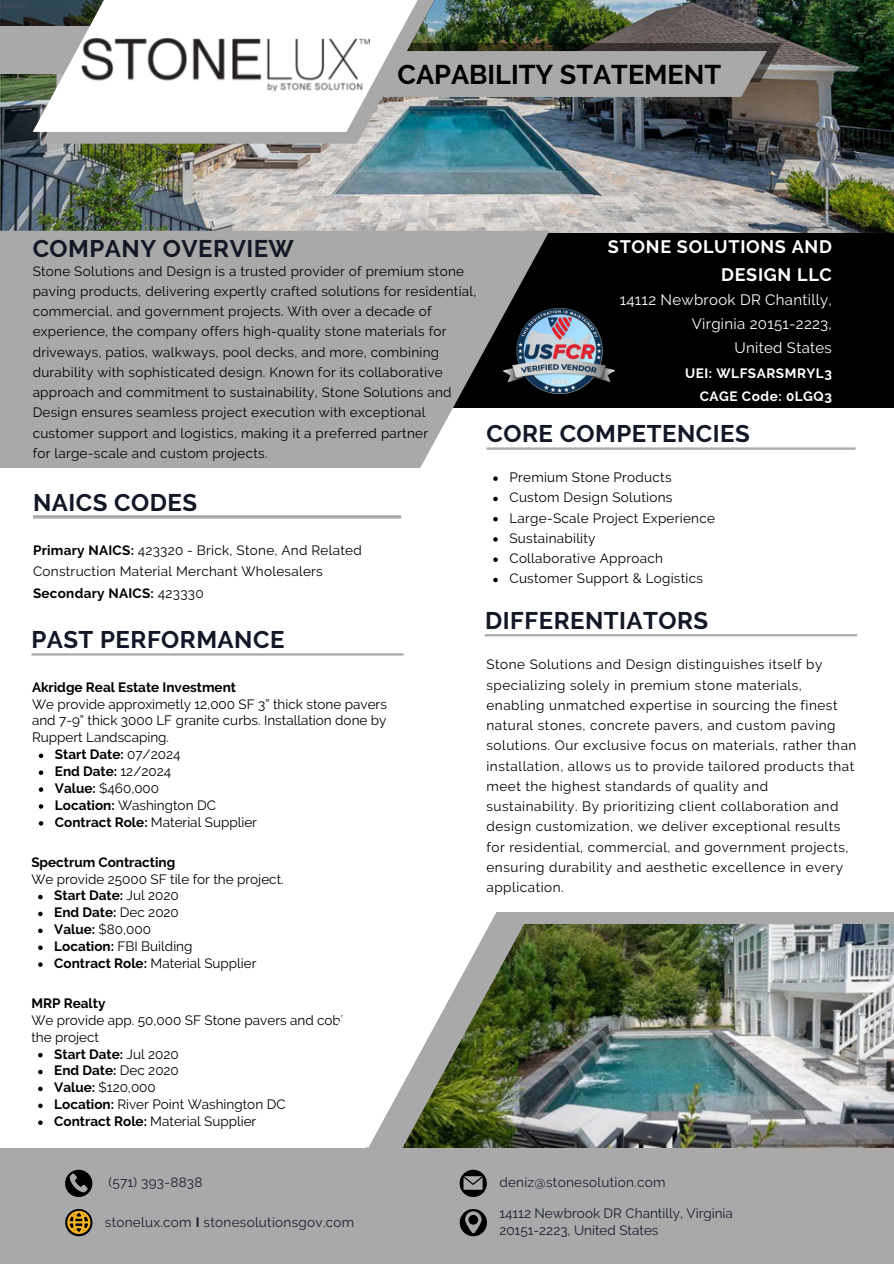
<style>
.page{position:relative;width:894px;height:1264px;background:#fff}
.page>*{position:absolute;margin:0;border:0;box-sizing:border-box;transform-origin:0 0}
.t1{font:700 27px "Raleway";color:#000}
.t2{font:700 24px "Raleway";letter-spacing:.02em;color:#131726}
.t3{font:700 18px/28.2px "Raleway";letter-spacing:.04em;color:#fff;text-align:right}
.t4{font:15px/23.7px "Raleway";letter-spacing:.02em;color:#fff;text-align:right}
.t5{font:13.5px/20.2px "Raleway";letter-spacing:.02em;color:#000}
.t6{font:13.5px/20.2px "Raleway";letter-spacing:.04em;color:#000}
.t7{font:13.5px/16.8px "Raleway";color:#000}
.t8{font:700 13.5px "Raleway";color:#000}
.t9{font:13.5px "Raleway";letter-spacing:.02em;color:#181d30}
.t10{font:13.5px "Raleway";color:#181d30}
.t11{font:700 13.5px "Raleway";letter-spacing:.04em;color:#fff}
.t12{font:700 13.5px "Raleway";letter-spacing:.02em;color:#000}
.s1{font-weight:700}
.s2{font-weight:400}
</style>
<div class="page">
<div style="left:0;top:0;width:893px;height:407px;background:#000"></div>
<img style="left:0;top:0;width:893px;height:233px">
<svg style="left:0;top:231px;width:549px;height:237px;background:#a7a7a7"></svg>
<img style="left:0;top:0;width:781px;height:97px">
<img style="left:42px;top:0;width:394px;height:144px">
<svg style="left:33px;top:0;width:391px;height:132px;background:#dcdfde"></svg>
<div style="left:557px;top:912px;width:336px;height:12px;background:#a9a9a9"></div>
<img style="left:557px;top:924px;width:336px;height:224px">
<div style="left:0;top:1148px;width:893px;height:115px;background:#a9a9a9"></div>
<svg style="left:65px;top:1208px;width:27px;height:27px"></svg>
<svg style="left:67px;top:1210px;width:23px;height:23px"></svg>
<svg style="left:459px;top:1208px;width:27px;height:27px"></svg>
<svg style="left:465px;top:1211px;width:16px;height:22px"></svg>
<svg style="left:459px;top:1169px;width:27px;height:27px"></svg>
<svg style="left:463px;top:1176px;width:19px;height:13px"></svg>
<hr style="left:33px;top:515px;width:368px;height:3px;background:#a9a9a9">
<hr style="left:31px;top:653px;width:372px;height:2px;background:#a9a9a9">
<svg style="left:65px;top:1169px;width:27px;height:27px"></svg>
<svg style="left:70px;top:1173px;width:18px;height:19px"></svg>
<img style="left:81px;top:38px;width:288px;height:53px">
<svg style="left:39px;top:753px;width:4px;height:5px"></svg>
<svg style="left:39px;top:770px;width:4px;height:5px"></svg>
<svg style="left:39px;top:787px;width:4px;height:4px"></svg>
<svg style="left:39px;top:804px;width:4px;height:4px"></svg>
<svg style="left:39px;top:821px;width:4px;height:4px"></svg>
<svg style="left:38px;top:894px;width:5px;height:5px"></svg>
<svg style="left:38px;top:911px;width:5px;height:5px"></svg>
<svg style="left:38px;top:928px;width:5px;height:5px"></svg>
<svg style="left:38px;top:945px;width:5px;height:4px"></svg>
<svg style="left:38px;top:962px;width:5px;height:4px"></svg>
<svg style="left:38px;top:1052px;width:5px;height:5px"></svg>
<svg style="left:38px;top:1069px;width:5px;height:5px"></svg>
<svg style="left:38px;top:1086px;width:5px;height:5px"></svg>
<svg style="left:38px;top:1103px;width:5px;height:5px"></svg>
<svg style="left:38px;top:1120px;width:5px;height:4px"></svg>
<img style="left:366px;top:912px;width:191px;height:236px">
<hr style="left:486px;top:447px;width:369px;height:2px;background:#a9a9a9">
<hr style="left:484px;top:634px;width:373px;height:2px;background:#a9a9a9">
<img style="left:504px;top:308px;width:110px;height:86px">
<svg style="left:493px;top:476px;width:4px;height:5px"></svg>
<svg style="left:493px;top:496px;width:4px;height:5px"></svg>
<svg style="left:493px;top:517px;width:4px;height:4px"></svg>
<svg style="left:493px;top:537px;width:4px;height:4px"></svg>
<svg style="left:493px;top:557px;width:4px;height:5px"></svg>
<svg style="left:493px;top:577px;width:4px;height:5px"></svg>
<p class="t1" style="left:397px;top:58px;width:325px">CAPABILITY STATEMENT</p>
<p class="t2" style="left:33px;top:234px;width:263px">COMPANY OVERVIEW</p>
<p class="t3" style="left:607px;top:232px;width:225px">STONE SOLUTIONS AND<br>DESIGN LLC</p>
<p class="t5" style="left:33px;top:261px;width:445px">Stone Solutions and Design is a trusted provider of premium stone paving products, delivering expertly crafted solutions for residential, commercial, and government projects. With over a decade of experience, the company offers high-quality stone materials for driveways, patios, walkways, pool decks, and more, combining durability with sophisticated design. Known for its collaborative approach and commitment to sustainability, Stone Solutions and Design ensures seamless project execution with exceptional customer support and logistics, making it a preferred partner</p>
<p class="t5" style="left:33px;top:443px;width:236px">for large-scale and custom projects.</p>
<p class="t4" style="left:619px;top:288px;width:214px">14112 Newbrook DR Chantilly,<br>Virginia 20151-2223,</p>
<p class="t4" style="left:734px;top:335px;width:99px">United States</p>
<p class="t11" style="left:685px;top:365px;width:148px">UEI: WLFSARSMRYL3</p>
<p class="t11" style="left:699px;top:389px;width:134px">CAGE Code: 0LGQ3</p>
<p class="t2" style="left:486px;top:419px;width:265px">CORE COMPETENCIES</p>
<p class="t2" style="left:33px;top:488px;width:165px">NAICS CODES</p>
<p class="t5" style="left:33px;top:539px;width:330px;line-height:21.3px"><span class="s1">Primary NAICS:</span> 423320 - Brick, Stone, And Related<br>Construction Material Merchant Wholesalers</p>
<p class="t12" style="left:33px;top:585px;width:172px">Secondary NAICS: <span class="s2">423330</span></p>
<p class="t2" style="left:31px;top:625px;width:254px">PAST PERFORMANCE</p>
<h5 class="t8" style="left:32px;top:679px;width:205px">Akridge Real Estate Investment</h5>
<p class="t5" style="left:32px;top:695px;width:356px;line-height:16.8px;text-align:justify">We provide approximetly 12,000 SF 3” thick stone pavers and 7-9” thick 3000 LF granite curbs. Installation done by Ruppert Landscaping.</p>
<h2 class="t8" style="left:55px;top:746px;width:127px">Start Date: <span class="s2">07/2024</span></h2>
<p class="t8" style="left:55px;top:763px;width:118px">End Date: <span class="s2">12/2024</span></p>
<p class="t5" style="left:55px;top:778px;width:106px"><span class="s1">Value:</span> $460,000</p>
<h2 class="t7" style="left:55px;top:796px;width:162px"><span class="s1">Location:</span> Washington DC</h2>
<p class="t7" style="left:55px;top:813px;width:203px"><span class="s1">Contract Role:</span> Material Supplier</p>
<h2 class="t8" style="left:31px;top:854px;width:145px">Spectrum Contracting</h2>
<p class="t7" style="left:31px;top:870px;width:254px">We provide 25000 SF tile for the project.</p>
<p class="t8" style="left:54px;top:887px;width:126px">Start Date: <span class="s2">Jul 2020</span></p>
<p class="t8" style="left:54px;top:904px;width:126px">End Date: <span class="s2">Dec 2020</span></p>
<p class="t5" style="left:54px;top:919px;width:98px"><span class="s1">Value:</span> $80,000</p>
<p class="t7" style="left:54px;top:937px;width:140px"><span class="s1">Location:</span> FBI Building</p>
<p class="t7" style="left:54px;top:954px;width:204px"><span class="s1">Contract Role:</span> Material Supplier</p>
<p class="t8" style="left:31px;top:995px;width:76px">MRP Realty</p>
<p class="t7" style="left:31px;top:1011px;width:351px">We provide app. 50,000 SF Stone pavers and cobble for the project</p>
<p class="t8" style="left:54px;top:1045px;width:126px">Start Date: <span class="s2">Jul 2020</span></p>
<h2 class="t8" style="left:54px;top:1062px;width:126px">End Date: <span class="s2">Dec 2020</span></h2>
<p class="t5" style="left:54px;top:1077px;width:103px"><span class="s1">Value:</span> $120,000</p>
<h2 class="t7" style="left:54px;top:1095px;width:233px"><span class="s1">Location:</span> River Point Washington DC</h2>
<p class="t7" style="left:54px;top:1112px;width:203px"><span class="s1">Contract Role:</span> Material Supplier</p>
<h4 class="t9" style="left:108px;top:1174px;width:95px">(571) 393-8838</h4>
<p class="t9" style="left:105px;top:1213px;width:251px">stonelux.com <span class="s1">I</span> stonesolutionsgov.com</p>
<p class="t5" style="left:509px;top:467px;width:164px">Premium Stone Products</p>
<p class="t5" style="left:509px;top:487px;width:164px">Custom Design Solutions</p>
<p class="t5" style="left:509px;top:507px;width:207px">Large-Scale Project Experience</p>
<p class="t5" style="left:509px;top:528px;width:88px">Sustainability</p>
<p class="t5" style="left:509px;top:548px;width:155px">Collaborative Approach</p>
<p class="t5" style="left:509px;top:568px;width:195px">Customer Support &amp; Logistics</p>
<p class="t2" style="left:485px;top:606px;width:224px">DIFFERENTIATORS</p>
<p class="t6" style="left:486px;top:654px;width:371px">Stone Solutions and Design distinguishes itself by specializing solely in premium stone materials, enabling unmatched expertise in sourcing the finest natural stones, concrete pavers, and custom paving solutions. Our exclusive focus on materials, rather than installation, allows us to provide tailored products that meet the highest standards of quality and sustainability. By prioritizing client collaboration and design customization, we deliver exceptional results for residential, commercial, and government projects, ensuring durability and aesthetic excellence in every application.</p>
<h3 class="t9" style="left:499px;top:1174px;width:168px">deniz@stonesolution.com</h3>
<p class="t10" style="left:499px;top:1205px;width:235px">14112 Newbrook DR Chantilly, Virginia</p>
<h1 class="t10" style="left:499px;top:1222px;width:161px">20151-2223, United States</h1>
</div>
